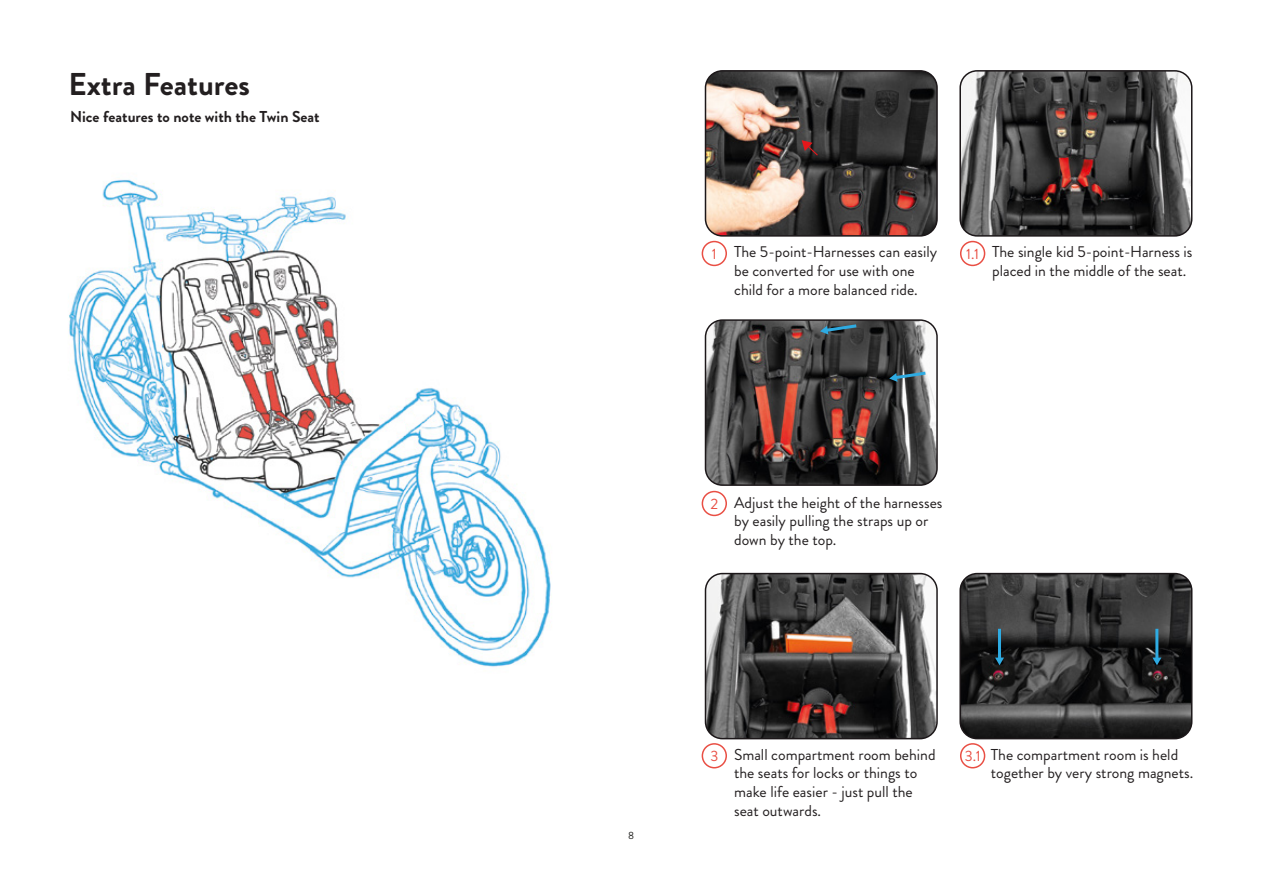
<style>
.page{position:relative;width:1263px;height:893px;background:#fff}
.page>*{position:absolute;margin:0;border:0;box-sizing:border-box;transform-origin:0 0}
.t1{font:700 31.5px "Brandon Grotesque";color:#231f20}
.t2{font:15.75px/18.9px "Brandon Grotesque";color:#231f20}
.t3{font:700 15.75px "Brandon Grotesque";color:#231f20}
.t4{font:15px "Brandon Grotesque";color:#e94f44}
.t5{font:10.5px "Brandon Grotesque";color:#1d1d1b}
</style>
<div class="page">
<img style="left:962px;top:574px;width:230px;height:165px">
<div style="left:959px;top:573px;width:233px;height:166px;border:2px solid #1c1719;border-radius:17px"></div>
<img style="left:705px;top:71px;width:230px;height:163px">
<div style="left:705px;top:70px;width:233px;height:167px;border:2px solid #1c1719;border-radius:17px"></div>
<img style="left:705px;top:322px;width:230px;height:163px">
<div style="left:705px;top:319px;width:233px;height:167px;border:2px solid #1c1719;border-radius:17px"></div>
<img style="left:962px;top:71px;width:230px;height:163px">
<div style="left:959px;top:70px;width:233px;height:167px;border:2px solid #1c1719;border-radius:17px"></div>
<img style="left:705px;top:574px;width:230px;height:165px">
<div style="left:705px;top:573px;width:233px;height:166px;border:2px solid #1c1719;border-radius:17px"></div>
<svg style="left:802px;top:140px;width:17px;height:17px"></svg>
<img style="left:69px;top:179px;width:483px;height:488px">
<svg style="left:889px;top:370px;width:40px;height:12px"></svg>
<hr style="left:1155px;top:629px;width:3px;height:30px;background:#2eabe2">
<svg style="left:1152px;top:658px;width:9px;height:7px"></svg>
<hr style="left:998px;top:629px;width:3px;height:30px;background:#2eabe2">
<svg style="left:995px;top:658px;width:9px;height:7px"></svg>
<svg style="left:820px;top:322px;width:40px;height:13px"></svg>
<div style="left:702px;top:241px;width:25px;height:25px;border:2px solid #e94f44;border-radius:50%"></div>
<div style="left:702px;top:491px;width:25px;height:25px;border:2px solid #e94f44;border-radius:50%"></div>
<div style="left:702px;top:743px;width:25px;height:25px;border:2px solid #e94f44;border-radius:50%"></div>
<div style="left:960px;top:743px;width:25px;height:25px;border:2px solid #e94f44;border-radius:50%"></div>
<div style="left:960px;top:241px;width:25px;height:25px;border:2px solid #e94f44;border-radius:50%"></div>
<h1 class="t1" style="left:69px;top:62px;width:183px">Extra Features</h1>
<p class="t3" style="left:70px;top:105px;width:251px">Nice features to note with the Twin Seat</p>
<p class="t4" style="left:712px;top:243px;width:6px">1</p>
<p class="t2" style="left:734px;top:243px;width:205px">The 5-point-Harnesses can easily be converted for use with one child for a more balanced ride.</p>
<p class="t4" style="left:966px;top:243px;width:14px">1.1</p>
<p class="t2" style="left:992px;top:243px;width:202px">The single kid 5-point-Harness is placed in the middle of the seat.</p>
<p class="t4" style="left:710px;top:493px;width:9px">2</p>
<p class="t2" style="left:734px;top:493px;width:210px">Adjust the height of the harnesses by easily pulling the straps up or down by the top.</p>
<p class="t5" style="left:628px;top:828px;width:8px">8</p>
<p class="t2" style="left:734px;top:745px;width:203px">Small compartment room behind the seats for locks or things to make life easier - just pull the seat outwards.</p>
<p class="t2" style="left:991px;top:745px;width:204px">The compartment room is held together by very strong magnets.</p>
<p class="t4" style="left:710px;top:745px;width:9px">3</p>
<p class="t4" style="left:965px;top:745px;width:17px">3.1</p>
</div>
